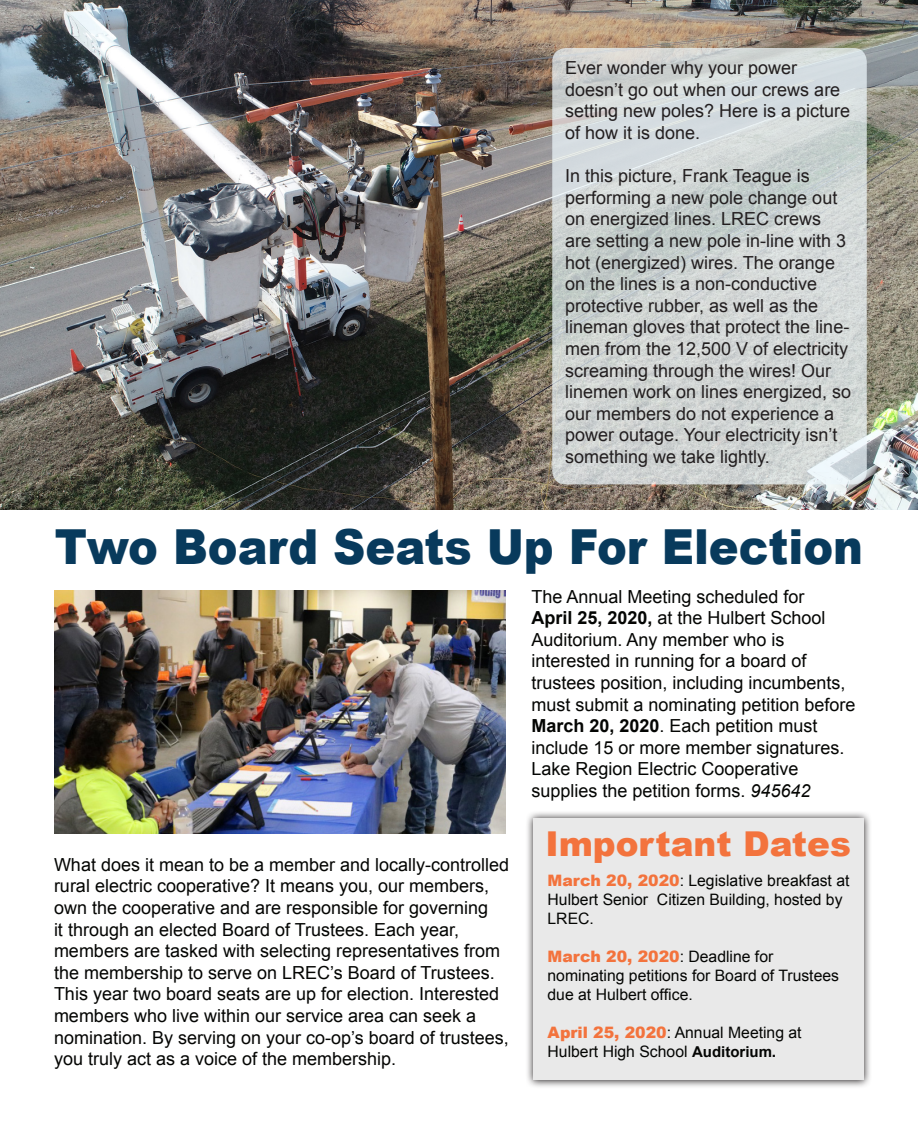
<style>
.page{position:relative;width:918px;height:1134px;background:#fff}
.page>*{position:absolute;margin:0;border:0;box-sizing:border-box;transform-origin:0 0}
.t1{font:900 48.3px "Arial";color:#083a5c;scale:.93 1}
.t2{font:900 34.2px "Arial";color:#f3733d}
.t3{font:18px/21.6px "Arial";color:#040503}
.t4{font:18px/21.6px "Arial";color:#231f20}
.t5{font:15.75px/18.9px "Arial";color:#040503}
.s1{font-weight:700}
.s2{font-style:italic}
.s3{font-weight:900;color:#f3733d}
.s4{font-weight:700;font-size:15px}
</style>
<div class="page">
<img style="left:0;top:0;width:918px;height:510px">
<svg style="left:552px;top:48px;width:315px;height:436px;fill:#d2d7d6"></svg>
<img style="left:54px;top:590px;width:451px;height:244px">
<svg style="left:527px;top:812px;width:343px;height:275px"></svg>
<div style="left:534px;top:819px;width:330px;height:261px;background:#e9e9e9"></div>
<p class="t4" style="left:565px;top:57px;width:287px">Ever wonder why your power doesn’t go out when our crews are setting new poles? Here is a picture of how it is done.</p>
<p class="t4" style="left:565px;top:165px;width:288px">In this picture, Frank Teague is performing a new pole change out on energized lines. LREC crews are setting a new pole in-line with 3 hot (energized) wires. The orange on the lines is a non-conductive protective rubber, as well as the lineman gloves that protect the line&shy;men from the 12,500 V of electricity screaming through the wires! Our linemen work on lines energized, so our members do not experience a power outage. Your electricity isn’t something we take lightly.</p>
<p class="t1" style="left:55px;top:511px;width:871px">Two Board Seats Up For Election</p>
<p class="t3" style="left:531px;top:586px;width:326px">The Annual Meeting scheduled for<br><span class="s1">April 25, 2020,</span> at the Hulbert School Auditorium. Any member who is interested in running for a board of trustees position, including incumbents, must submit a nominating petition before <span class="s1">March 20, 2020</span>. Each petition must include 15 or more member signatures.<br>Lake Region Electric Cooperative supplies the petition forms. <span class="s2">945642</span></p>
<p class="t2" style="left:545px;top:819px;width:307px">Important Dates</p>
<p class="t5" style="left:548px;top:872px;width:303px"><span class="s3">March 20, 2020</span>: Legislative breakfast at<br>Hulbert Senior Citizen Building, hosted by<br>LREC.</p>
<p class="t5" style="left:548px;top:947px;width:293px"><span class="s3">March 20, 2020</span>: Deadline for nominating petitions for Board of Trustees due at Hulbert office.</p>
<p class="t5" style="left:548px;top:1022px;width:256px;line-height:19.8px"><span class="s3">April 25, 2020</span>: Annual Meeting at<br>Hulbert High School <span class="s4">Auditorium</span><span class="s1">.</span></p>
<p class="t3" style="left:54px;top:854px;width:457px">What does it mean to be a member and locally-controlled rural electric cooperative? It means you, our members, own the cooperative and are responsible for governing<br>it through an elected Board of Trustees. Each year, members are tasked with selecting representatives from the membership to serve on LREC’s Board of Trustees.<br>This year two board seats are up for election. Interested members who live within our service area can seek a nomination. By serving on your co-op’s board of trustees, you truly act as a voice of the membership.</p>
</div>
